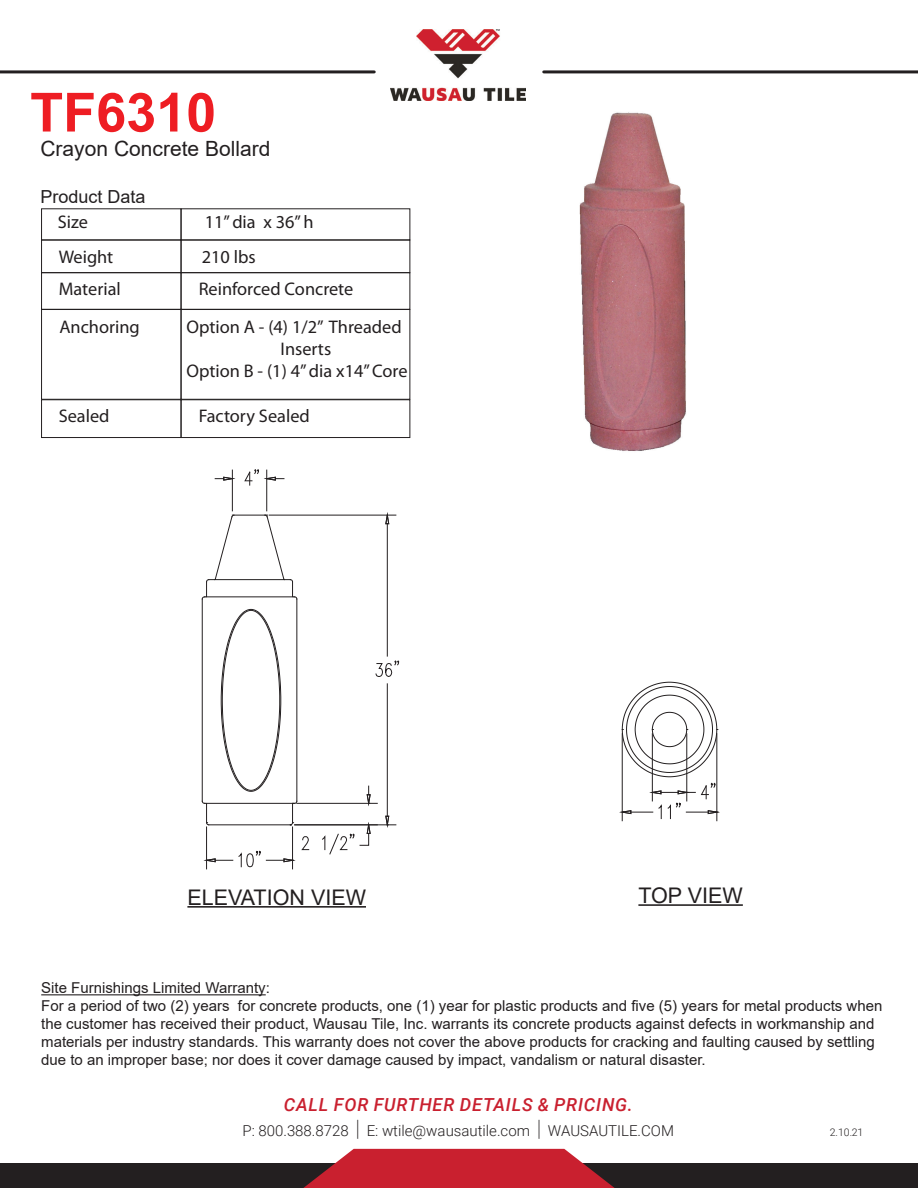
<style>
.page{position:relative;width:918px;height:1188px;background:#fff}
.page>*{position:absolute;margin:0;border:0;box-sizing:border-box;transform-origin:0 0}
.t1{font:700 54px "Arial";color:#ee1d23}
.t2{font:21.45px "Arial";color:#231f20}
.t3{font:21px "Arial";color:#231f20}
.t4{font:18.3px "Myriad Pro";color:#231f20}
.t5{font:italic 500 18px "Roboto";letter-spacing:.045em;color:#c9202f}
.t6{font:18px "Arial";color:#231f20}
.t7{font:15px/18px "Arial";color:#231f20}
.t8{font:300 15px "Roboto";color:#231f20}
.t9{font:300 10.5px "Roboto";color:#231f20}
.s1{font-size:22.5px}
</style>
<div class="page">
<img style="left:516px;top:70px;width:235px;height:381px">
<hr style="left:41px;top:994px;width:225px;height:1px;background:#231f20">
<hr style="left:638px;top:904px;width:105px;height:2px;background:#231f20">
<hr style="left:187px;top:906px;width:179px;height:2px;background:#231f20">
<div style="left:0;top:1163px;width:918px;height:25px;background:#231f20"></div>
<svg style="left:303px;top:1149px;width:312px;height:39px"></svg>
<img style="left:391px;top:29px;width:135px;height:71px">
<hr style="left:0;top:70px;width:374px;height:3px;background:#231f20">
<hr style="left:544px;top:70px;width:374px;height:3px;background:#231f20">
<div style="left:41px;top:209px;width:140px;height:31px;border:1px solid #231f20"></div>
<div style="left:181px;top:209px;width:229px;height:31px;border:1px solid #231f20"></div>
<div style="left:41px;top:240px;width:140px;height:33px;border:1px solid #231f20"></div>
<div style="left:181px;top:240px;width:229px;height:33px;border:1px solid #231f20"></div>
<div style="left:41px;top:272px;width:140px;height:37px;border:1px solid #231f20"></div>
<div style="left:181px;top:272px;width:229px;height:37px;border:1px solid #231f20"></div>
<div style="left:41px;top:309px;width:140px;height:90px;border:1px solid #231f20"></div>
<div style="left:181px;top:309px;width:229px;height:90px;border:1px solid #231f20"></div>
<hr style="left:209px;top:824px;width:81px;height:1px;background:#231f20">
<hr style="left:204px;top:803px;width:91px;height:1px;background:#231f20">
<hr style="left:296px;top:599px;width:1px;height:202px;background:#231f20">
<hr style="left:202px;top:599px;width:1px;height:202px;background:#231f20">
<hr style="left:204px;top:596px;width:91px;height:1px;background:#231f20">
<hr style="left:209px;top:579px;width:81px;height:1px;background:#231f20">
<hr style="left:234px;top:515px;width:31px;height:1px;background:#231f20">
<svg style="left:220px;top:609px;width:62px;height:183px"></svg>
<hr style="left:269px;top:515px;width:127px;height:1px;background:#231f20">
<hr style="left:295px;top:824px;width:101px;height:1px;background:#231f20">
<hr style="left:387px;top:524px;width:1px;height:132px;background:#231f20">
<hr style="left:387px;top:684px;width:1px;height:132px;background:#231f20">
<svg style="left:385px;top:512px;width:5px;height:13px"></svg>
<svg style="left:385px;top:815px;width:5px;height:13px"></svg>
<svg style="left:375px;top:660px;width:25px;height:17px"></svg>
<hr style="left:206px;top:827px;width:1px;height:42px;background:#231f20">
<hr style="left:292px;top:827px;width:1px;height:42px;background:#231f20">
<svg style="left:201px;top:800px;width:9px;height:26px"></svg>
<hr style="left:232px;top:470px;width:1px;height:41px;background:#231f20">
<hr style="left:266px;top:470px;width:1px;height:41px;background:#231f20">
<svg style="left:215px;top:476px;width:21px;height:5px"></svg>
<svg style="left:201px;top:514px;width:34px;height:86px"></svg>
<svg style="left:264px;top:514px;width:34px;height:86px"></svg>
<svg style="left:244px;top:469px;width:40px;height:16px"></svg>
<hr style="left:297px;top:803px;width:80px;height:1px;background:#231f20">
<svg style="left:289px;top:800px;width:9px;height:26px"></svg>
<svg style="left:366px;top:786px;width:5px;height:20px"></svg>
<svg style="left:203px;top:836px;width:107px;height:32px"></svg>
<svg style="left:321px;top:822px;width:50px;height:33px"></svg>
<hr style="left:622px;top:734px;width:1px;height:87px;background:#231f20">
<hr style="left:716px;top:734px;width:1px;height:87px;background:#231f20">
<svg style="left:619px;top:681px;width:101px;height:138px"></svg>
<div style="left:41px;top:400px;width:140px;height:38px;border:1px solid #231f20"></div>
<div style="left:181px;top:400px;width:229px;height:38px;border:1px solid #231f20"></div>
<h1 class="t1" style="left:30px;top:74px;width:188px">TF6310</h1>
<h3 class="t3" style="left:40px;top:134px;width:231px">Crayon Concrete Bollard</h3>
<p class="t6" style="left:40px;top:184px;width:107px">Product Data</p>
<p class="t4" style="left:58px;top:211px;width:32px">Size</p>
<p class="t4" style="left:205px;top:211px;width:110px">11” dia x 36” h</p>
<p class="t4" style="left:59px;top:245px;width:56px">Weight</p>
<p class="t4" style="left:202px;top:245px;width:55px">210 lbs</p>
<p class="t4" style="left:59px;top:278px;width:64px">Material</p>
<p class="t4" style="left:199px;top:278px;width:156px">Reinforced Concrete</p>
<p class="t4" style="left:59px;top:316px;width:82px">Anchoring</p>
<p class="t4" style="left:186px;top:316px;width:217px">Option A - (4) 1/2” Threaded</p>
<p class="t4" style="left:280px;top:338px;width:52px">Inserts</p>
<p class="t4" style="left:186px;top:360px;width:223px">Option B - (1) 4” dia x14” Core</p>
<p class="t4" style="left:59px;top:405px;width:52px">Sealed</p>
<p class="t4" style="left:199px;top:405px;width:113px">Factory Sealed</p>
<h2 class="t2" style="left:187px;top:882px;width:180px">ELEVATION VIEW</h2>
<h2 class="t2" style="left:638px;top:880px;width:106px">TOP VIEW</h2>
<p class="t7" style="left:41px;top:979px;width:843px">Site Furnishings Limited Warranty:<br>For a period of two (2) years for concrete products, one (1) year for plastic products and five (5) years for metal products when the customer has received their product, Wausau Tile, Inc. warrants its concrete products against defects in workmanship and materials per industry standards. This warranty does not cover the above products for cracking and faulting caused by settling due to an improper base; nor does it cover damage caused by impact, vandalism or natural disaster.</p>
<p class="t5" style="left:284px;top:1092px;width:350px">CALL FOR FURTHER DETAILS &amp; PRICING.</p>
<p class="t8" style="left:242px;top:1121px;width:433px">P: 800.388.8728 <span class="s1">|</span> E: wtile@wausautile.com <span class="s1">|</span> WAUSAUTILE.COM</p>
<p class="t9" style="left:830px;top:1125px;width:35px">2.10.21</p>
</div>
